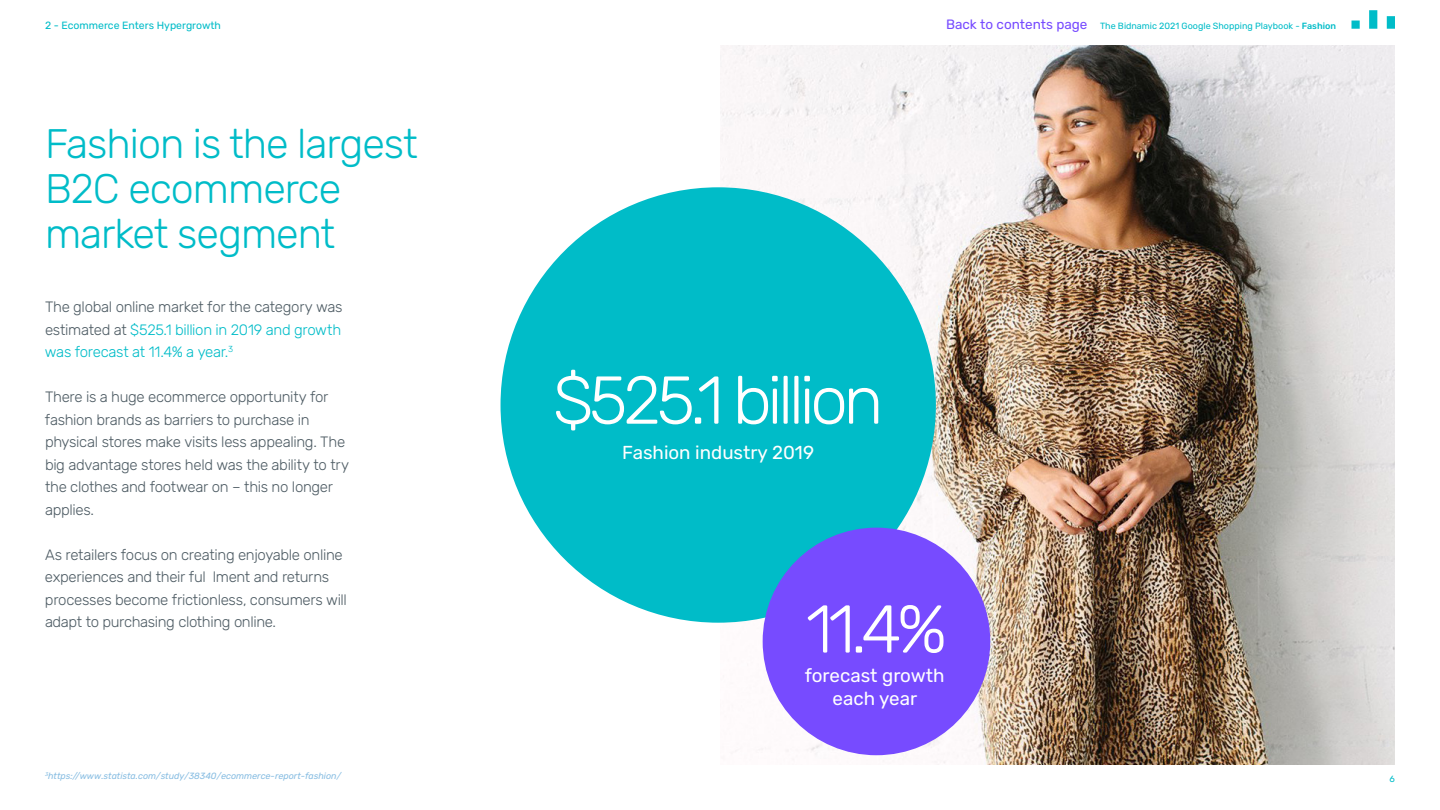
<style>
.page{position:relative;width:1440px;height:810px;background:#fff}
.page>*{position:absolute;margin:0;border:0;box-sizing:border-box;transform-origin:0 0}
.t1{font:300 67.5px "Rubik";letter-spacing:-.065em;color:#fff}
.t2{font:300 41.25px/45px "Rubik";letter-spacing:-.025em;color:#00bcc8}
.t3{font:18.75px/22.5px "Rubik";color:#fff;text-align:center}
.t4{font:300 15px/22.5px "Rubik";letter-spacing:-.025em;color:#4e5c64}
.t5{font:300 15px/22.5px "Rubik";letter-spacing:-.025em;color:#00bcc8;text-align:justify}
.t6{font:10.5px "Rubik";color:#00bcc8}
.t7{font:9px "Rubik";color:#00bcc8}
.t8{font:italic 9px "Rubik";color:#87bde2}
.s1{color:#4e5c64}
.s2{font-size:13.5px;color:#774bff}
.s3{font-weight:500}
</style>
<div class="page">
<img style="left:720px;top:45px;width:675px;height:720px">
<div style="left:501px;top:187px;width:435px;height:436px;background:#00bcc8;border-radius:50%"></div>
<div style="left:763px;top:528px;width:227px;height:227px;background:#774bff;border-radius:50%"></div>
<svg style="left:1352px;top:10px;width:43px;height:19px"></svg>
<p class="t6" style="left:45px;top:19px;width:178px">2 - Ecommerce Enters Hypergrowth</p>
<h2 class="t2" style="left:45px;top:122px;width:374px">Fashion is the largest<br>B2C ecommerce market segment</h2>
<p class="t5" style="left:45px;top:296px;width:299px"><span class="s1">The global online market for the category was estimated at</span> $525.1 billion in 2019 and growth was forecast at 11.4% a year.<sup>3</sup></p>
<p class="t4" style="left:45px;top:386px;width:305px">There is a huge ecommerce opportunity for fashion brands as barriers to purchase in physical stores make visits less appealing. The big advantage stores held was the ability to try the clothes and footwear on – this no longer applies.</p>
<p class="t4" style="left:45px;top:544px;width:303px">As retailers focus on creating enjoyable online experiences and their ful lment and returns processes become frictionless, consumers will adapt to purchasing clothing online.</p>
<p class="t8" style="left:45px;top:771px;width:298px"><sup>3</sup>https://www.statista.com/study/38340/ecommerce-report-fashion/</p>
<p class="t7" style="left:946px;top:21px;width:391px"><span class="s2">Back to contents page</span> The Bidnamic 2021 Google Shopping Playbook - <span class="s3">Fashion</span></p>
<h1 class="t1" style="left:553px;top:363px;width:332px">$525.1 billion</h1>
<p class="t3" style="left:622px;top:442px;width:193px">Fashion industry 2019</p>
<h1 class="t1" style="left:806px;top:592px;width:143px">11.4%</h1>
<p class="t3" style="left:805px;top:665px;width:141px">forecast growth each year</p>
<p class="t7" style="left:1390px;top:773px;width:7px">6</p>
</div>
